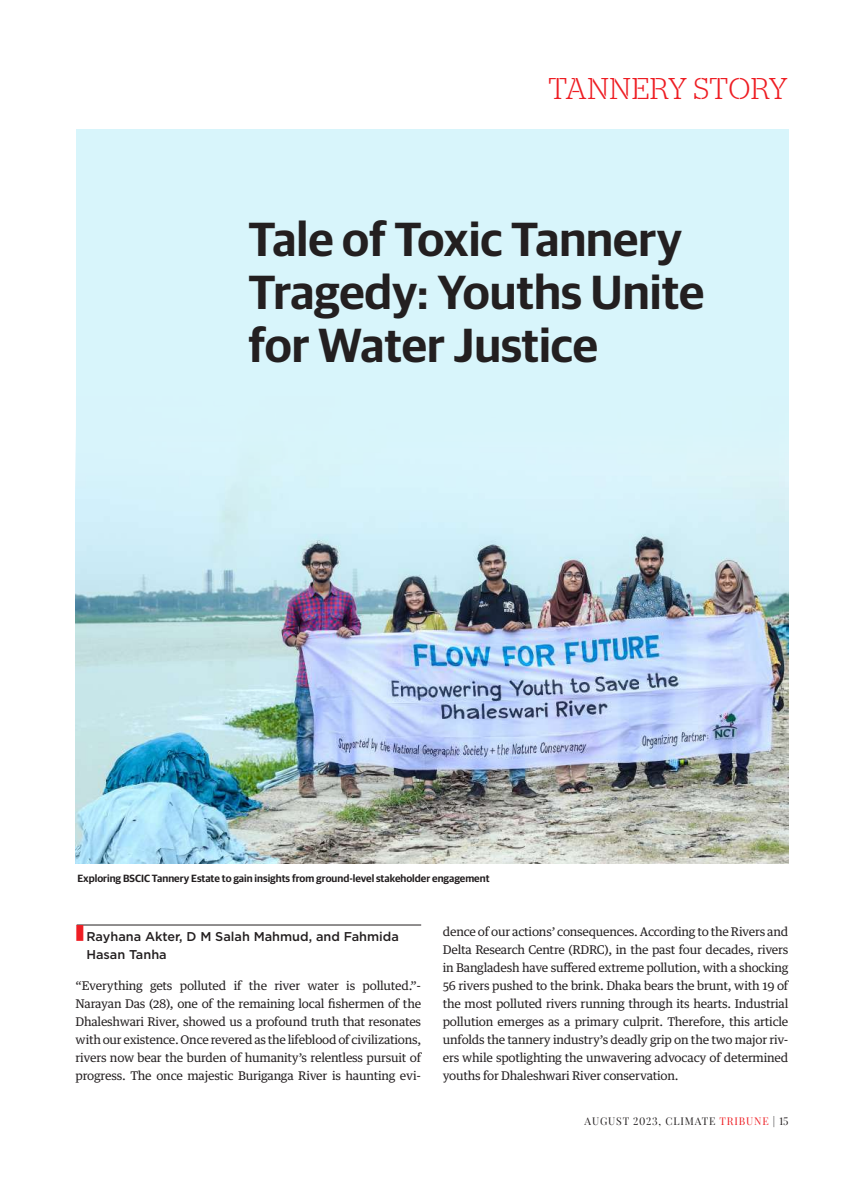
<style>
.page{position:relative;width:864px;height:1188px;background:#fff}
.page>*{position:absolute;margin:0;border:0;box-sizing:border-box;transform-origin:0 0}
.t1{font:600 48px/52.8px "Guardian Sans";color:#231f20}
.t2{font:300 30px "Stag Stencil";letter-spacing:.005em;color:#ee1d23}
.t3{font:500 12.75px/18px "Gotham";color:#231f20}
.t4{font:12px/18px "Guardian Text Egyp";letter-spacing:-.02em;color:#231f20;text-align:justify}
.t5{font:600 10.5px "Guardian Sans";color:#231f20}
.t6{font:10.5px "Playfair Display";letter-spacing:.08em;color:#231f20}
.s1{color:#ee1d23}
</style>
<div class="page">
<div style="left:76px;top:130px;width:712px;height:428px;background:#d8f5fb"></div>
<img style="left:76px;top:507px;width:712px;height:357px">
<hr style="left:77px;top:925px;width:344px;height:1px;background:#231f20">
<h2 class="t2" style="left:548px;top:72px;width:241px">TANNERY STORY</h2>
<h1 class="t1" style="left:248px;top:209px;width:458px">Tale of Toxic Tannery<br>Tragedy: Youths Unite for Water Justice</h1>
<p class="t5" style="left:77px;top:871px;width:414px">Exploring BSCIC Tannery Estate to gain insights from ground-level stakeholder engagement</p>
<p class="t3" style="left:86px;top:927px;width:314px;text-indent:-11px"><span class="s1">■</span> Rayhana Akter, D M Salah Mahmud, and Fahmida<br>Hasan Tanha</p>
<p class="t4" style="left:76px;top:975px;width:347px">“Everything gets polluted if the river water is polluted.”- Narayan Das (28), one of the remaining local fishermen of the Dhaleshwari River, showed us a profound truth that resonates with our existence. Once revered as the lifeblood of civilizations, rivers now bear the burden of humanity’s relentless pursuit of progress. The once majestic Buriganga River is haunting evi-</p>
<p class="t4" style="left:443px;top:921px;width:347px">dence of our actions’ consequences. According to the Rivers and Delta Research Centre (RDRC), in the past four decades, rivers in Bangladesh have suffered extreme pollution, with a shocking 56 rivers pushed to the brink. Dhaka bears the brunt, with 19 of the most polluted rivers running through its hearts. Industrial pollution emerges as a primary culprit. Therefore, this article unfolds the tannery industry’s deadly grip on the two major riv&shy;ers while spotlighting the unwavering advocacy of determined youths for Dhaleshwari River conservation.</p>
<p class="t6" style="left:585px;top:1115px;width:205px">AUGUST 2023, CLIMATE <span class="s1">TRIBUNE</span> | 15</p>
</div>
